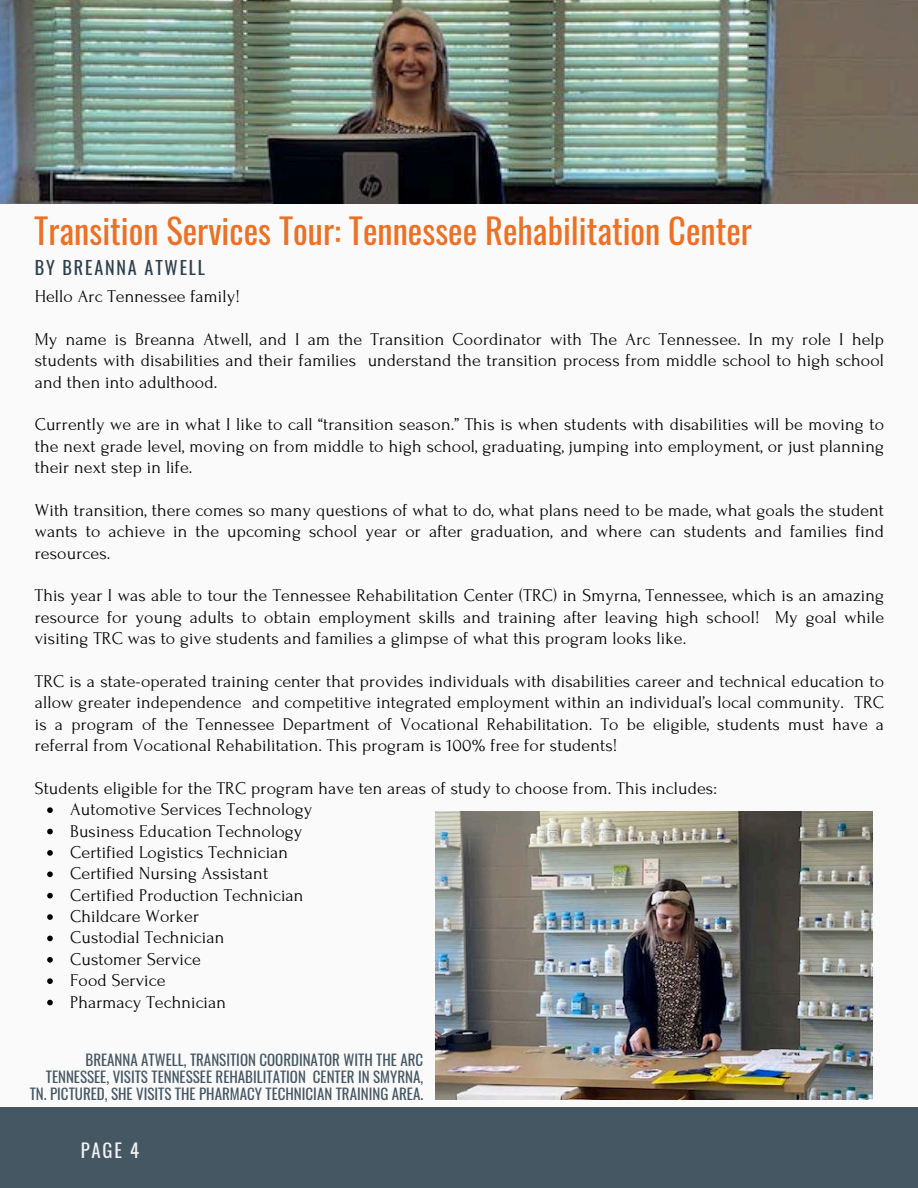
<style>
.page{position:relative;width:918px;height:1188px;background:#fafafa}
.page>*{position:absolute;margin:0;border:0;box-sizing:border-box;transform-origin:0 0}
.t1{font:34.5px "Oswald";color:#ea7125}
.t2{font:18.75px "Oswald";color:#f2f3f2}
.t3{font:18.15px "Oswald";letter-spacing:.1em;color:#2e404b}
.t4{font:18px/21.3px "Forum";letter-spacing:.005em;color:#000;text-align:justify}
.t5{font:15px/16.8px "Oswald";color:#455763;text-align:right}
</style>
<div class="page">
<div style="left:0;top:1107px;width:918px;height:81px;background:#455763"></div>
<img style="left:0;top:0;width:918px;height:203px">
<svg style="left:47px;top:807px;width:6px;height:6px"></svg>
<svg style="left:47px;top:829px;width:6px;height:5px"></svg>
<svg style="left:47px;top:850px;width:6px;height:6px"></svg>
<svg style="left:47px;top:871px;width:6px;height:6px"></svg>
<svg style="left:47px;top:893px;width:6px;height:5px"></svg>
<svg style="left:47px;top:914px;width:6px;height:6px"></svg>
<svg style="left:47px;top:936px;width:6px;height:5px"></svg>
<svg style="left:47px;top:957px;width:6px;height:6px"></svg>
<svg style="left:47px;top:978px;width:6px;height:6px"></svg>
<svg style="left:47px;top:1000px;width:6px;height:5px"></svg>
<img style="left:436px;top:811px;width:436px;height:288px">
<p class="t1" style="left:34px;top:204px;width:719px">Transition Services Tour: Tennessee Rehabilitation Center</p>
<p class="t3" style="left:35px;top:254px;width:172px">BY BREANNA ATWELL</p>
<h1 class="t4" style="left:35px;top:286px;width:207px">Hello Arc Tennessee family!</h1>
<h2 class="t4" style="left:35px;top:329px;width:851px">My name is Breanna Atwell, and I am the Transition Coordinator with The Arc Tennessee. In my role I help students with disabilities and their families understand the transition process from middle school to high school and then into adulthood.</h2>
<h3 class="t4" style="left:35px;top:414px;width:851px">Currently we are in what I like to call “transition season.” This is when students with disabilities will be moving to the next grade level, moving on from middle to high school, graduating, jumping into employment, or just planning their next step in life.</h3>
<h3 class="t4" style="left:35px;top:500px;width:851px">With transition, there comes so many questions of what to do, what plans need to be made, what goals the student wants to achieve in the upcoming school year or after graduation, and where can students and families find resources.</h3>
<h3 class="t4" style="left:35px;top:585px;width:851px">This year I was able to tour the Tennessee Rehabilitation Center (TRC) in Smyrna, Tennessee, which is an amazing resource for young adults to obtain employment skills and training after leaving high school! My goal while visiting TRC was to give students and families a glimpse of what this program looks like.</h3>
<h3 class="t4" style="left:35px;top:671px;width:851px">TRC is a state-operated training center that provides individuals with disabilities career and technical education to allow greater independence and competitive integrated employment within an individual’s local community. TRC is a program of the Tennessee Department of Vocational Rehabilitation. To be eligible, students must have a referral from Vocational Rehabilitation. This program is 100% free for students!</h3>
<h3 class="t4" style="left:35px;top:778px;width:684px">Students eligible for the TRC program have ten areas of study to choose from. This includes:</h3>
<h3 class="t4" style="left:70px;top:799px;width:244px">Automotive Services Technology</h3>
<h3 class="t4" style="left:70px;top:820px;width:234px">Business Education Technology</h3>
<p class="t4" style="left:70px;top:842px;width:220px">Certified Logistics Technician</p>
<p class="t4" style="left:70px;top:863px;width:199px">Certified Nursing Assistant</p>
<p class="t4" style="left:70px;top:885px;width:235px">Certified Production Technician</p>
<p class="t4" style="left:70px;top:906px;width:130px">Childcare Worker</p>
<p class="t4" style="left:70px;top:927px;width:156px">Custodial Technician</p>
<p class="t4" style="left:70px;top:949px;width:132px">Customer Service</p>
<p class="t4" style="left:70px;top:970px;width:97px">Food Service</p>
<p class="t4" style="left:70px;top:991px;width:157px">Pharmacy Technician</p>
<p class="t5" style="left:30px;top:1051px;width:395px">BREANNA ATWELL, TRANSITION COORDINATOR WITH THE ARC<br>TENNESSEE, VISITS TENNESSEE REHABILITATION CENTER IN SMYRNA,<br>TN. PICTURED, SHE VISITS THE PHARMACY TECHNICIAN TRAINING AREA.</p>
<h2 class="t2" style="left:81px;top:1136px;width:60px">PAGE 4</h2>
</div>
